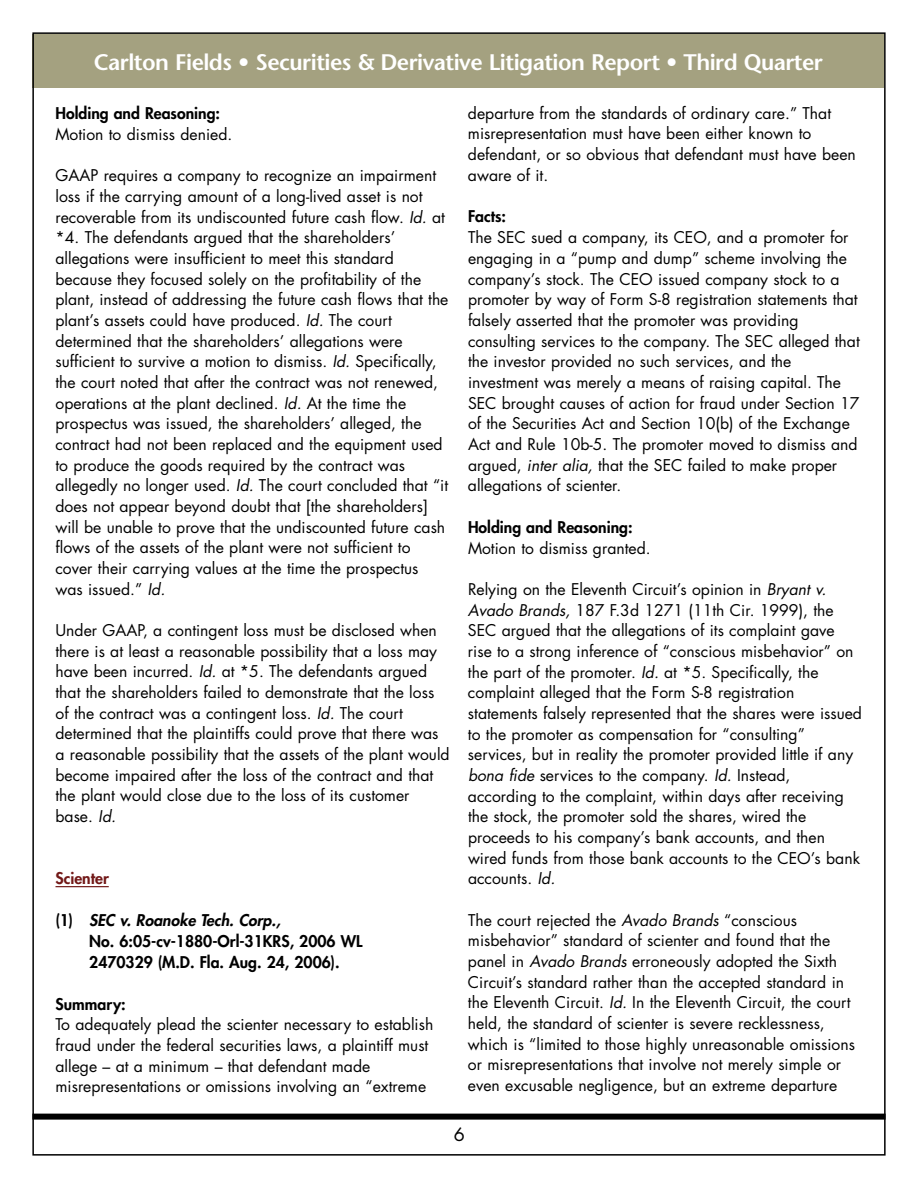
<style>
.page{position:relative;width:918px;height:1188px;background:#fff}
.page>*{position:absolute;margin:0;border:0;box-sizing:border-box;transform-origin:0 0}
.t1{font:600 22.5px "Stone Sans";letter-spacing:-.025em;color:#fff}
.t2{font:18px "Futura";color:#000}
.t3{font:15.75px/20.7px "Futura";color:#000}
.t4{font:800 15.75px/21px "Futura";color:#000}
.t5{font:800 15.75px "Futura";color:#721918}
.s1{font-style:italic}
</style>
<div class="page">
<div style="left:32px;top:34px;width:852px;height:54px;background:#a4a180"></div>
<div style="left:32px;top:1114px;width:854px;height:6px;background:#000"></div>
<hr style="left:56px;top:886px;width:53px;height:1px;background:#721918">
<h1 class="t1" style="left:94px;top:54px;width:731px">Carlton Fields • Securities &amp; Derivative Litigation Report • Third Quarter</h1>
<p class="t4" style="left:56px;top:104px;width:166px">Holding and Reasoning:</p>
<p class="t3" style="left:56px;top:125px;width:178px">Motion to dismiss denied.</p>
<p class="t3" style="left:55px;top:166px;width:394px">GAAP requires a company to recognize an impairment loss if the carrying amount of a long-lived asset is not recoverable from its undiscounted future cash flow. <span class="s1">Id.</span> at *4. The defendants argued that the shareholders’ allegations were insufficient to meet this standard because they focused solely on the profitability of the plant, instead of addressing the future cash flows that the plant’s assets could have produced. <span class="s1">Id.</span> The court determined that the shareholders’ allegations were sufficient to survive a motion to dismiss. <span class="s1">Id.</span> Specifically, the court noted that after the contract was not renewed, operations at the plant declined. <span class="s1">Id.</span> At the time the prospectus was issued, the shareholders’ alleged, the contract had not been replaced and the equipment used to produce the goods required by the contract was allegedly no longer used. <span class="s1">Id.</span> The court concluded that “it does not appear beyond doubt that [the shareholders] will be unable to prove that the undiscounted future cash flows of the assets of the plant were not sufficient to cover their carrying values at the time the prospectus was issued.” <span class="s1">Id.</span></p>
<p class="t3" style="left:55px;top:621px;width:396px">Under GAAP, a contingent loss must be disclosed when there is at least a reasonable possibility that a loss may have been incurred. <span class="s1">Id.</span> at *5. The defendants argued that the shareholders failed to demonstrate that the loss of the contract was a contingent loss. <span class="s1">Id.</span> The court determined that the plaintiffs could prove that there was a reasonable possibility that the assets of the plant would become impaired after the loss of the contract and that the plant would close due to the loss of its customer base. <span class="s1">Id.</span></p>
<p class="t3" style="left:468px;top:104px;width:389px">departure from the standards of ordinary care.” That misrepresentation must have been either known to defendant, or so obvious that defendant must have been aware of it.</p>
<p class="t4" style="left:468px;top:207px;width:40px">Facts:</p>
<p class="t3" style="left:468px;top:228px;width:393px">The SEC sued a company, its CEO, and a promoter for engaging in a “pump and dump” scheme involving the company’s stock. The CEO issued company stock to a promoter by way of Form S-8 registration statements that falsely asserted that the promoter was providing consulting services to the company. The SEC alleged that the investor provided no such services, and the investment was merely a means of raising capital. The SEC brought causes of action for fraud under Section 17 of the Securities Act and Section 10(b) of the Exchange Act and Rule 10b-5. The promoter moved to dismiss and argued, <span class="s1">inter alia,</span> that the SEC failed to make proper allegations of scienter.</p>
<p class="t4" style="left:468px;top:518px;width:166px">Holding and Reasoning:</p>
<p class="t3" style="left:468px;top:539px;width:184px">Motion to dismiss granted.</p>
<p class="t3" style="left:468px;top:580px;width:396px">Relying on the Eleventh Circuit’s opinion in <span class="s1">Bryant v.<br>Avado Brands,</span> 187 F.3d 1271 (11th Cir. 1999), the SEC argued that the allegations of its complaint gave rise to a strong inference of “conscious misbehavior” on the part of the promoter. <span class="s1">Id.</span> at *5. Specifically, the complaint alleged that the Form S-8 registration statements falsely represented that the shares were issued to the promoter as compensation for “consulting” services, but in reality the promoter provided little if any <span class="s1">bona fide</span> services to the company. <span class="s1">Id.</span> Instead, according to the complaint, within days after receiving the stock, the promoter sold the shares, wired the proceeds to his company’s bank accounts, and then wired funds from those bank accounts to the CEO’s bank accounts. <span class="s1">Id.</span></p>
<p class="t3" style="left:468px;top:911px;width:389px">The court rejected the <span class="s1">Avado Brands</span> “conscious misbehavior” standard of scienter and found that the panel in <span class="s1">Avado Brands</span> erroneously adopted the Sixth Circuit’s standard rather than the accepted standard in the Eleventh Circuit. <span class="s1">Id.</span> In the Eleventh Circuit, the court held, the standard of scienter is severe recklessness, which is “limited to those highly unreasonable omissions or misrepresentations that involve not merely simple or even excusable negligence, but an extreme departure</p>
<p class="t5" style="left:56px;top:871px;width:55px">Scienter</p>
<p class="t4" style="left:89px;top:911px;width:275px;text-indent:-34px">(1) <span class="s1">SEC v. Roanoke Tech. Corp.,<br></span>No. 6:05-cv-1880-Orl-31KRS, 2006 WL<br>2470329 (M.D. Fla. Aug. 24, 2006).</p>
<p class="t4" style="left:55px;top:994px;width:72px">Summary:</p>
<p class="t3" style="left:56px;top:1016px;width:379px">To adequately plead the scienter necessary to establish fraud under the federal securities laws, a plaintiff must allege – at a minimum – that defendant made misrepresentations or omissions involving an “extreme</p>
<p class="t2" style="left:454px;top:1126px;width:13px">6</p>
</div>
